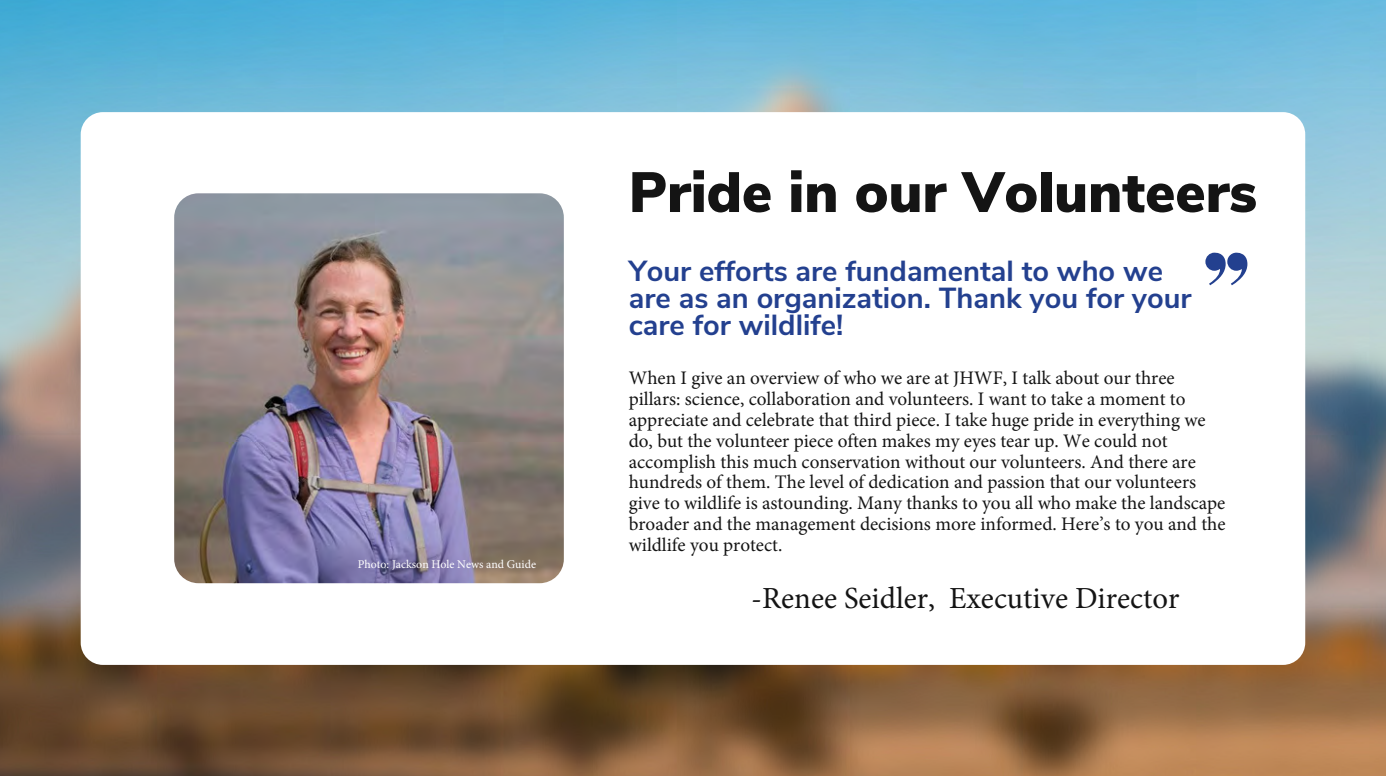
<style>
.page{position:relative;width:1386px;height:776px;background:#fff}
.page>*{position:absolute;margin:0;border:0;box-sizing:border-box;transform-origin:0 0}
.t1{font:900 56.52px "Nunito Sans";color:#141414}
.t2{font:30.62px "Minion Pro";color:#141414}
.t3{font:700 28.88px/27.1px "Nunito Sans";color:#23408f}
.t4{font:19.07px/20.8px "Minion Pro";color:#141414}
.t5{font:11.9px "Minion Pro";color:#fff}
</style>
<div class="page">
<img style="left:0;top:0;width:1386px;height:776px">
<div style="left:81px;top:112px;width:1224px;height:553px;background:#fff;border-radius:22px"></div>
<img style="left:174px;top:193px;width:390px;height:390px;border-radius:24px">
<svg style="left:1205px;top:253px;width:42px;height:32px"></svg>
<p class="t5" style="left:358px;top:560px;width:180px">Photo: Jackson Hole News and Guide</p>
<h1 class="t1" style="left:629px;top:155px;width:630px">Pride in our Volunteers</h1>
<h3 class="t3" style="left:629px;top:258px;width:564px">Your efforts are fundamental to who we are as an organization. Thank you for your care for wildlife!</h3>
<p class="t4" style="left:629px;top:369px;width:598px">When I give an overview of who we are at JHWF, I talk about our three pillars: science, collaboration and volunteers. I want to take a moment to appreciate and celebrate that third piece. I take huge pride in everything we do, but the volunteer piece often makes my eyes tear up. We could not accomplish this much conservation without our volunteers. And there are hundreds of them. The level of dedication and passion that our volunteers give to wildlife is astounding. Many thanks to you all who make the landscape broader and the management decisions more informed. Here’s to you and the wildlife you protect.</p>
<h2 class="t2" style="left:751px;top:585px;width:430px">-Renee Seidler, Executive Director</h2>
</div>
